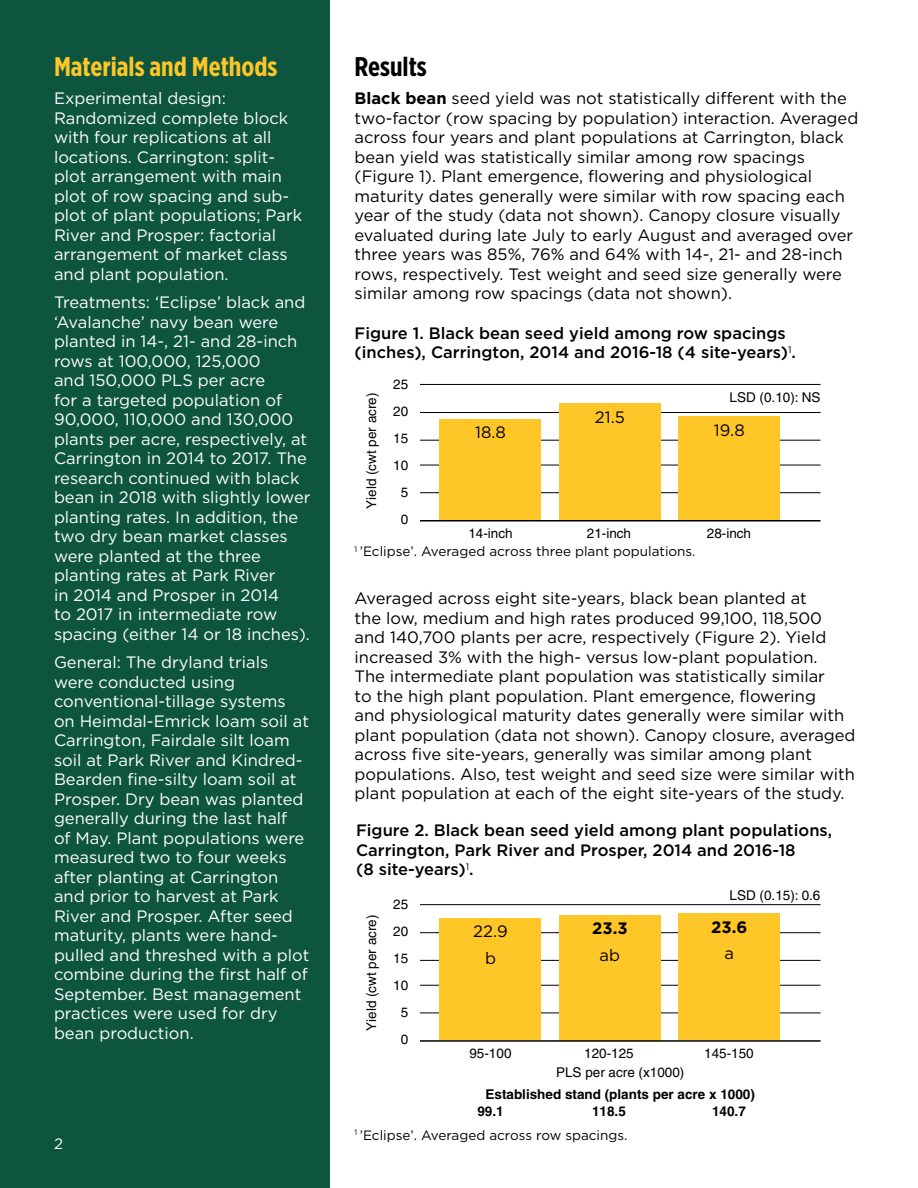
<style>
.page{position:relative;width:918px;height:1188px;background:#fff}
.page>*{position:absolute;margin:0;border:0;box-sizing:border-box;transform-origin:0 0}
.t1{font:700 27px "Gotham X Narrow";color:#ffc628}
.t2{font:700 27px "Gotham X Narrow";color:#000}
.t3{font:16.5px/19.5px "Gotham";color:#fff}
.t4{font:16.5px/19.5px "Gotham";color:#000}
.t5{font:500 16.5px/19.5px "Gotham";color:#000}
.t6{font:700 16.5px "Gotham";color:#000}
.t7{font:15px "Gotham";color:#fff}
.t8{font:13.5px/27px "Helvetica";color:#000;text-align:center}
.t9{font:13.5px "Gotham";color:#000}
.t10{font:700 13.5px/16.5px "Helvetica";color:#000}
.s1{font-weight:700}
</style>
<div class="page">
<div style="left:0;top:0;width:330px;height:1188px;background:#0e553f"></div>
<hr style="left:420px;top:492px;width:400px;height:1px;background:#000">
<hr style="left:420px;top:465px;width:400px;height:1px;background:#000">
<hr style="left:420px;top:440px;width:400px;height:1px;background:#000">
<hr style="left:420px;top:412px;width:400px;height:1px;background:#000">
<hr style="left:420px;top:384px;width:400px;height:1px;background:#000">
<div style="left:440px;top:419px;width:101px;height:101px;background:#ffc628"></div>
<div style="left:559px;top:404px;width:102px;height:116px;background:#ffc628"></div>
<div style="left:679px;top:416px;width:101px;height:104px;background:#ffc628"></div>
<hr style="left:420px;top:1013px;width:400px;height:1px;background:#000">
<hr style="left:420px;top:985px;width:400px;height:1px;background:#000">
<hr style="left:420px;top:960px;width:400px;height:1px;background:#000">
<hr style="left:420px;top:932px;width:400px;height:1px;background:#000">
<hr style="left:420px;top:904px;width:400px;height:1px;background:#000">
<div style="left:440px;top:918px;width:101px;height:122px;background:#ffc628"></div>
<div style="left:559px;top:915px;width:102px;height:125px;background:#ffc628"></div>
<div style="left:679px;top:913px;width:101px;height:127px;background:#ffc628"></div>
<hr style="left:420px;top:1040px;width:400px;height:2px;background:#000">
<hr style="left:420px;top:520px;width:400px;height:2px;background:#000">
<h1 class="t1" style="left:54px;top:49px;width:225px">Materials and Methods</h1>
<p class="t3" style="left:54px;top:88px;width:250px">Experimental design:<br>Randomized complete block with four replications at all locations. Carrington: split&shy;plot arrangement with main plot of row spacing and sub&shy;plot of plant populations; Park<br>River and Prosper: factorial arrangement of market class and plant population.</p>
<p class="t3" style="left:54px;top:292px;width:258px">Treatments: ‘Eclipse’ black and ‘Avalanche’ navy bean were planted in 14-, 21- and 28-inch rows at 100,000, 125,000<br>and 150,000 PLS per acre<br>for a targeted population of<br>90,000, 110,000 and 130,000 plants per acre, respectively, at<br>Carrington in 2014 to 2017. The research continued with black bean in 2018 with slightly lower planting rates. In addition, the two dry bean market classes were planted at the three planting rates at Park River<br>in 2014 and Prosper in 2014<br>to 2017 in intermediate row spacing (either 14 or 18 inches).</p>
<p class="t3" style="left:54px;top:652px;width:257px">General: The dryland trials were conducted using conventional-tillage systems on Heimdal-Emrick loam soil at<br>Carrington, Fairdale silt loam soil at Park River and Kindred-<br>Bearden fine-silty loam soil at<br>Prosper. Dry bean was planted generally during the last half<br>of May. Plant populations were measured two to four weeks after planting at Carrington and prior to harvest at Park<br>River and Prosper. After seed maturity, plants were hand&shy;pulled and threshed with a plot combine during the first half of<br>September. Best management practices were used for dry bean production.</p>
<p class="t7" style="left:54px;top:1134px;width:10px">2</p>
<h1 class="t2" style="left:355px;top:49px;width:74px">Results</h1>
<p class="t4" style="left:355px;top:88px;width:505px"><span class="s1">Black bean</span> seed yield was not statistically different with the two-factor (row spacing by population) interaction. Averaged across four years and plant populations at Carrington, black bean yield was statistically similar among row spacings (Figure 1). Plant emergence, flowering and physiological maturity dates generally were similar with row spacing each year of the study (data not shown). Canopy closure visually evaluated during late July to early August and averaged over three years was 85%, 76% and 64% with 14-, 21- and 28-inch rows, respectively. Test weight and seed size generally were similar among row spacings (data not shown).</p>
<p class="t5" style="left:355px;top:323px;width:443px">Figure 1. Black bean seed yield among row spacings (inches), Carrington, 2014 and 2016-18 (4 site-years)<sup>1</sup>.</p>
<p class="t8" style="left:358px;top:509px;width:118px;rotate:-90deg">Yield (cwt per acre)</p>
<p class="t8" style="left:393px;top:371px;width:17px">25<br>20<br>15<br>10<br>5<br>0</p>
<p class="t4" style="left:475px;top:422px;width:32px">18.8</p>
<p class="t4" style="left:595px;top:407px;width:31px">21.5</p>
<p class="t8" style="left:730px;top:384px;width:92px">LSD (0.10): NS</p>
<p class="t4" style="left:714px;top:420px;width:32px">19.8</p>
<p class="t8" style="left:468px;top:519px;width:46px">14-inch</p>
<p class="t8" style="left:587px;top:519px;width:46px">21-inch</p>
<p class="t8" style="left:707px;top:519px;width:46px">28-inch</p>
<p class="t9" style="left:355px;top:543px;width:343px"><sup>1</sup> ’Eclipse’. Averaged across three plant populations.</p>
<p class="t4" style="left:355px;top:588px;width:503px">Averaged across eight site-years, black bean planted at<br>the low, medium and high rates produced 99,100, 118,500 and 140,700 plants per acre, respectively (Figure 2). Yield increased 3% with the high- versus low-plant population.<br>The intermediate plant population was statistically similar<br>to the high plant population. Plant emergence, flowering<br>and physiological maturity dates generally were similar with plant population (data not shown). Canopy closure, averaged across five site-years, generally was similar among plant populations. Also, test weight and seed size were similar with plant population at each of the eight site-years of the study.</p>
<p class="t5" style="left:356px;top:820px;width:478px">Figure 2. Black bean seed yield among plant populations,<br>Carrington, Park River and Prosper, 2014 and 2016-18<br>(8 site-years)<sup>1</sup>.</p>
<p class="t8" style="left:358px;top:1031px;width:118px;rotate:-90deg">Yield (cwt per acre)</p>
<p class="t8" style="left:393px;top:891px;width:17px">25<br>20<br>15<br>10<br>5<br>0</p>
<p class="t4" style="left:473px;top:918px;width:36px;line-height:27px;text-align:center">22.9 b</p>
<p class="t6" style="left:592px;top:917px;width:37px">23.3</p>
<p class="t4" style="left:600px;top:945px;width:22px">ab</p>
<p class="t8" style="left:730px;top:882px;width:92px">LSD (0.15): 0.6</p>
<p class="t6" style="left:711px;top:916px;width:38px">23.6</p>
<p class="t4" style="left:725px;top:944px;width:11px">a</p>
<p class="t8" style="left:469px;top:1039px;width:44px">95-100</p>
<p class="t8" style="left:584px;top:1039px;width:51px">120-125</p>
<p class="t8" style="left:704px;top:1039px;width:51px">145-150</p>
<p class="t8" style="left:556px;top:1059px;width:130px">PLS per acre (x1000)</p>
<p class="t10" style="left:477px;top:1086px;width:279px;text-indent:8px">Established stand (plants per acre x 1000)<br>99.1</p>
<p class="t10" style="left:592px;top:1103px;width:35px">118.5</p>
<p class="t10" style="left:712px;top:1103px;width:35px">140.7</p>
<p class="t9" style="left:355px;top:1126px;width:274px"><sup>1</sup> ’Eclipse’. Averaged across row spacings.</p>
</div>
